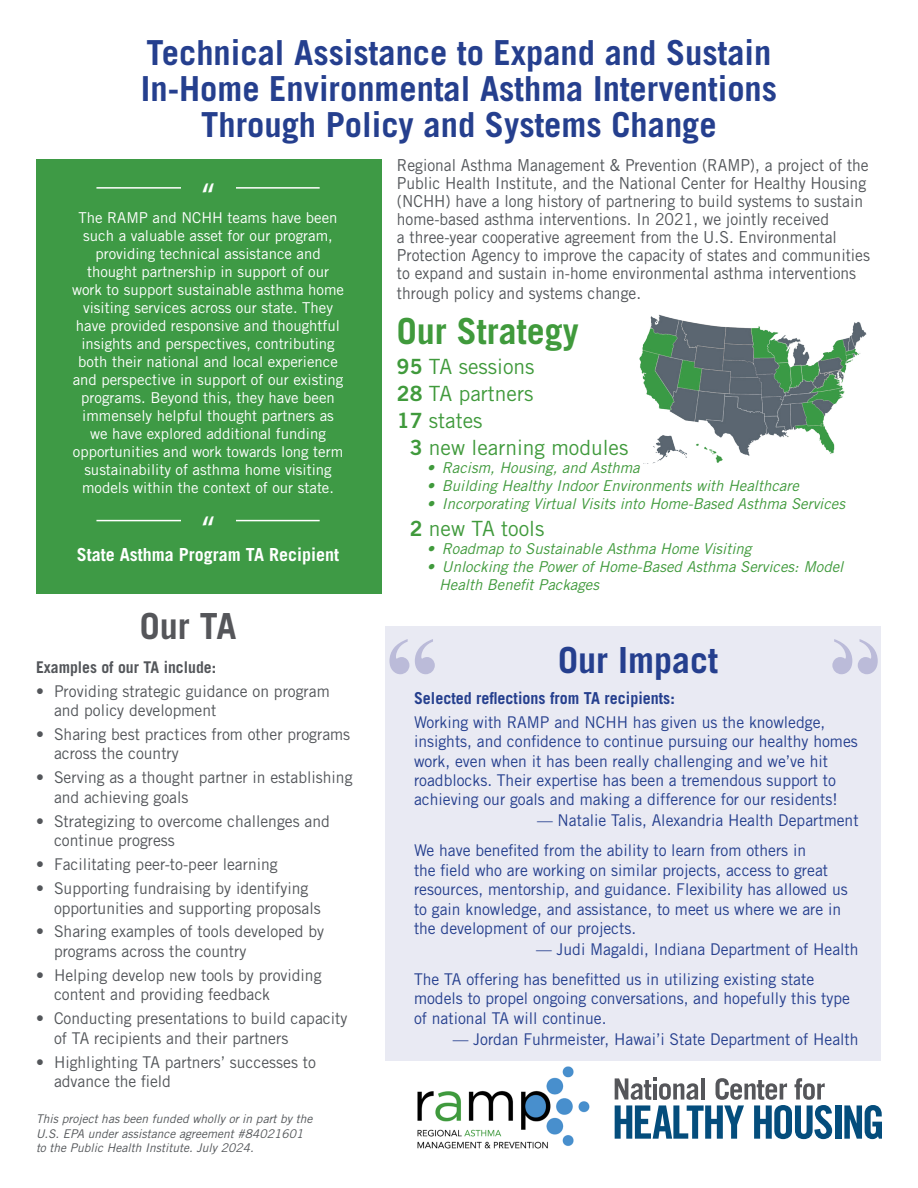
<style>
.page{position:relative;width:918px;height:1188px;background:#fff}
.page>*{position:absolute;margin:0;border:0;box-sizing:border-box;transform-origin:0 0}
.t1{font:700 108px "Times New Roman";color:#bbbbd9}
.t2{font:37.5px "Myriad Pro";color:#fff}
.t3{font:700 36px "Trade Gothic LT Std";color:#409a3c}
.t4{font:700 36px "Trade Gothic LT Std";color:#253f8e}
.t5{font:700 36px "Trade Gothic LT Std";color:#55565a}
.t6{font:700 34.5px "Trade Gothic LT Std";color:#253f8e}
.t7{font:21px "Trade Gothic LT Std";color:#409a3c}
.t8{font:700 18px "Trade Gothic LT Std";color:#fff}
.t9{font:16.5px/18px "Trade Gothic LT Std";color:#53565a;scale:.95 1}
.t10{font:700 16.5px "Trade Gothic LT Std";color:#253f8e}
.t11{font:16.2px/19.5px "Trade Gothic LT Std";color:#253f8e}
.t12{font:16.2px/19.5px "Trade Gothic LT Std";color:#53565a}
.t13{font:700 16.2px "Trade Gothic LT Std";color:#53565a}
.t14{font:15px/18px "Trade Gothic LT Std";color:#fff;text-align:center}
.t15{font:italic 15px "Trade Gothic LT Std";color:#409a3c}
.t16{font:italic 12px/14.4px "Trade Gothic LT Std";color:#535659}
.s1{font-family:"Trade Gothic LT Std Bd 2"}
.s2{font-family:"Trade Gothic LT Std Bd 2";color:#fff}
</style>
<div class="page">
<img style="left:640px;top:315px;width:227px;height:149px">
<div style="left:36px;top:160px;width:346px;height:434px;background:#3e9a45"></div>
<hr style="left:96px;top:187px;width:224px;height:2px;background:#fff">
<div style="left:181px;top:173px;width:54px;height:45px;background:#3e9a45"></div>
<hr style="left:96px;top:520px;width:224px;height:1px;background:#fff">
<div style="left:181px;top:505px;width:54px;height:46px;background:#3e9a45"></div>
<div style="left:385px;top:626px;width:496px;height:435px;background:#e9eaf3"></div>
<img style="left:693px;top:441px;width:32px;height:23px">
<svg style="left:615px;top:1078px;width:217px;height:61px"></svg>
<div style="left:835px;top:1105px;width:6px;height:34px;background:#044d7c"></div>
<svg style="left:844px;top:1105px;width:38px;height:34px"></svg>
<img style="left:417px;top:1066px;width:173px;height:83px">
<p class="t6" style="left:147px;top:31px;width:626px">Technical Assistance to Expand and Sustain</p>
<p class="t6" style="left:141px;top:67px;width:638px">In-Home Environmental Asthma Interventions</p>
<p class="t6" style="left:201px;top:103px;width:517px">Through Policy and Systems Change</p>
<p class="t2" style="left:201px;top:174px;width:15px">“</p>
<p class="t14" style="left:72px;top:209px;width:274px">The RAMP and NCHH teams have been such a valuable asset for our program, providing technical assistance and thought partnership in support of our work to support sustainable asthma home visiting services across our state. They have provided responsive and thoughtful insights and perspectives, contributing both their national and local experience and perspective in support of our existing programs. Beyond this, they have been immensely helpful thought partners as we have explored additional funding opportunities and work towards long term sustainability of asthma home visiting models within the context of our state.</p>
<p class="t2" style="left:201px;top:506px;width:15px">“</p>
<p class="t8" style="left:77px;top:544px;width:264px">State Asthma Program TA Recipient</p>
<p class="t5" style="left:140px;top:604px;width:98px">Our TA</p>
<p class="t13" style="left:36px;top:657px;width:182px">Examples of our TA include:</p>
<p class="t12" style="left:54px;top:681px;width:277px;text-indent:-18px">• Providing strategic guidance on program and policy development</p>
<p class="t12" style="left:54px;top:724px;width:298px;text-indent:-18px">• Sharing best practices from other programs across the country</p>
<p class="t12" style="left:54px;top:768px;width:300px;text-indent:-18px">• Serving as a thought partner in establishing and achieving goals</p>
<p class="t12" style="left:54px;top:811px;width:277px;text-indent:-18px">• Strategizing to overcome challenges and continue progress</p>
<p class="t12" style="left:36px;top:854px;width:243px">• Facilitating peer-to-peer learning</p>
<p class="t12" style="left:54px;top:878px;width:268px;text-indent:-18px">• Supporting fundraising by identifying opportunities and supporting proposals</p>
<p class="t12" style="left:54px;top:922px;width:272px;text-indent:-18px">• Sharing examples of tools developed by programs across the country</p>
<p class="t12" style="left:54px;top:965px;width:269px;text-indent:-18px">• Helping develop new tools by providing content and providing feedback</p>
<p class="t12" style="left:54px;top:1009px;width:295px;text-indent:-18px">• Conducting presentations to build capacity of TA recipients and their partners</p>
<p class="t12" style="left:54px;top:1052px;width:263px;text-indent:-18px">• Highlighting TA partners’ successes to advance the field</p>
<p class="t16" style="left:36px;top:1112px;width:278px">This project has been funded wholly or in part by the<br>U.S. EPA under assistance agreement #84021601 to the Public Health Institute. July 2024.</p>
<p class="t9" style="left:397px;top:156px;width:500px">Regional Asthma Management &amp; Prevention (RAMP), a project of the Public Health Institute, and the National Center for Healthy Housing (NCHH) have a long history of partnering to build systems to sustain home-based asthma interventions. In 2021, we jointly received<br>a three-year cooperative agreement from the U.S. Environmental Protection Agency to improve the capacity of states and communities to expand and sustain in-home environmental asthma interventions</p>
<p class="t9" style="left:397px;top:284px;width:259px">through policy and systems change.</p>
<p class="t3" style="left:397px;top:309px;width:184px">Our Strategy</p>
<p class="t7" style="left:397px;top:353px;width:139px"><span class="s1">95</span> TA sessions</p>
<p class="t7" style="left:397px;top:380px;width:138px"><span class="s1">28</span> TA partners</p>
<p class="t7" style="left:397px;top:407px;width:87px"><span class="s1">17</span> states</p>
<p class="t7" style="left:397px;top:434px;width:233px"><span class="s2">1</span><span class="s1">3</span> new learning modules</p>
<p class="t15" style="left:427px;top:458px;width:214px">• Racism, Housing, and Asthma</p>
<p class="t15" style="left:427px;top:476px;width:374px">• Building Healthy Indoor Environments with Healthcare</p>
<p class="t15" style="left:427px;top:494px;width:420px">• Incorporating Virtual Visits into Home-Based Asthma Services</p>
<p class="t7" style="left:397px;top:515px;width:149px"><span class="s2">1</span><span class="s1">2</span> new TA tools</p>
<p class="t15" style="left:427px;top:539px;width:326px">• Roadmap to Sustainable Asthma Home Visiting</p>
<p class="t15" style="left:427px;top:557px;width:418px">• Unlocking the Power of Home-Based Asthma Services: Model</p>
<p class="t15" style="left:439px;top:575px;width:161px">Health Benefit Packages</p>
<p class="t1" style="left:385px;top:598px;width:55px">“</p>
<p class="t4" style="left:558px;top:638px;width:162px">Our Impact</p>
<p class="t10" style="left:414px;top:688px;width:262px">Selected reflections from TA recipients:</p>
<p class="t11" style="left:414px;top:712px;width:445px">Working with RAMP and NCHH has given us the knowledge, insights, and confidence to continue pursuing our healthy homes work, even when it has been really challenging and we’ve hit roadblocks. Their expertise has been a tremendous support to achieving our goals and making a difference for our residents!</p>
<p class="t11" style="left:537px;top:811px;width:323px">— Natalie Talis, Alexandria Health Department</p>
<p class="t11" style="left:414px;top:841px;width:435px">We have benefited from the ability to learn from others in<br>the field who are working on similar projects, access to great resources, mentorship, and guidance. Flexibility has allowed us to gain knowledge, and assistance, to meet us where we are in the development of our projects.</p>
<p class="t11" style="left:536px;top:939px;width:324px">— Judi Magaldi, Indiana Department of Health</p>
<p class="t11" style="left:414px;top:969px;width:438px">The TA offering has benefitted us in utilizing existing state models to propel ongoing conversations, and hopefully this type of national TA will continue.</p>
<p class="t11" style="left:453px;top:1029px;width:407px">— Jordan Fuhrmeister, Hawai’i State Department of Health</p>
</div>
